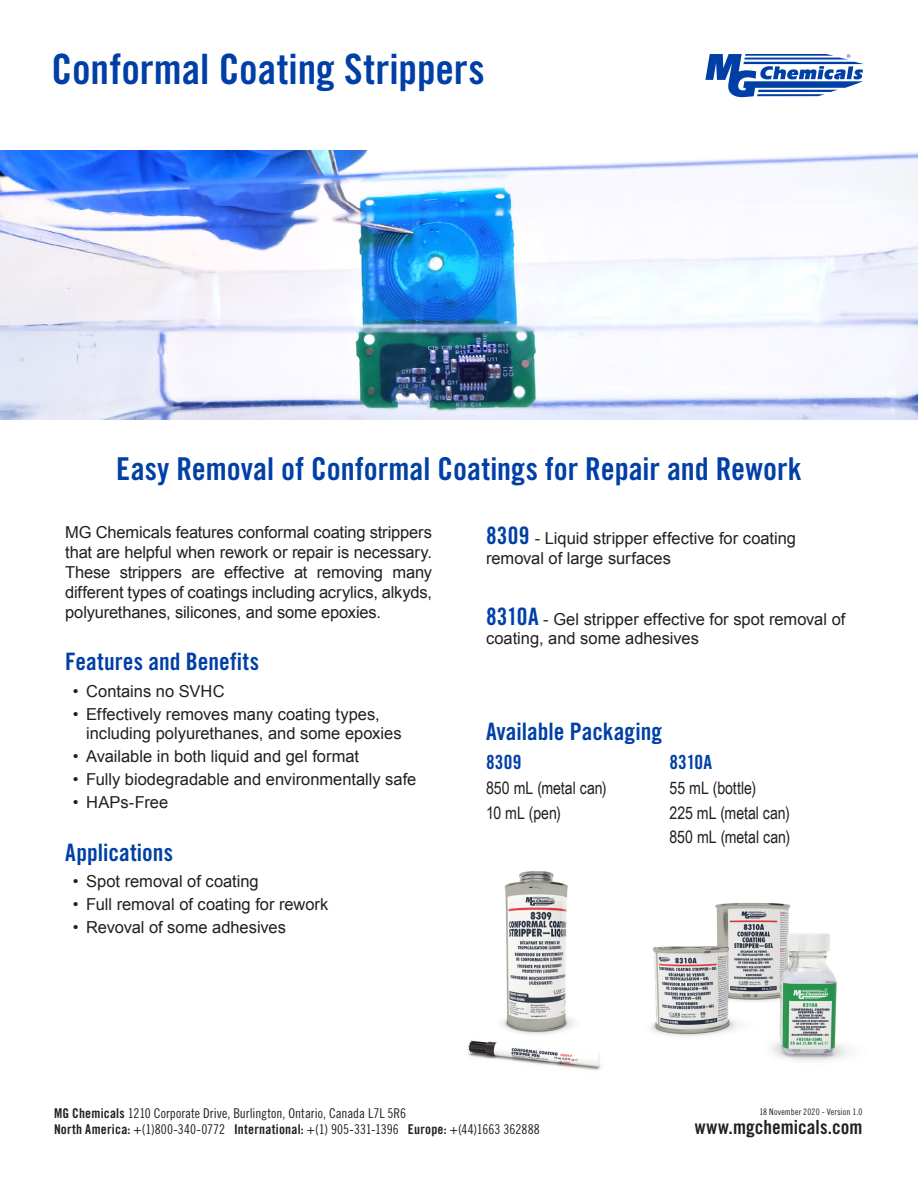
<style>
.page{position:relative;width:918px;height:1188px;background:#fff}
.page>*{position:absolute;margin:0;border:0;box-sizing:border-box;transform-origin:0 0}
.t1{font:41.85px "Trade Gothic Bold Cond Twenty";color:#0040a6}
.CDS-H2{font:31.5px "Trade Gothic Bold Cond Twenty";color:#0040a6}
.CDS-H3{font:24px "Trade Gothic Bold Cond Twenty";color:#0040a6}
.t2{font:19.5px "Trade Gothic Bold Cond Twenty";color:#231f20}
.Available_Packaging{font:19.5px "Trade Gothic Bold Cond Twenty";letter-spacing:.015em;color:#0040a6}
.Available_Packaging-2{font:17.25px "Arial Narrow";color:#231f20}
.CDS-Bullet_List{font:16.5px/19.8px "Arial";color:#231f20}
.CDS-Body_Text_1st_Pa{font:16.5px/19.8px "Arial";letter-spacing:-.01em;color:#231f20;text-align:justify}
.CDS-H4{font:16.5px/19.8px "Arial";color:#231f20}
.t3{font:13.5px/16.2px "Trade Gothic LT Std Cn 18";color:#231f20}
.t4{font:9px "Trade Gothic LT Std Cn 18";letter-spacing:.015em;color:#231f20}
.s1{font-family:"Trade Gothic Bold Cond Twenty";font-size:24px;color:#0040a6}
.s2{font-family:"Trade Gothic Bold Cond Twenty"}
</style>
<div class="page">
<svg style="left:705px;top:54px;width:159px;height:43px"></svg>
<img style="left:0;top:150px;width:918px;height:270px">
<img style="left:468px;top:871px;width:133px;height:199px">
<img style="left:651px;top:902px;width:198px;height:159px">
<h1 class="t1" style="left:52px;top:44px;width:435px">Conformal Coating Strippers</h1>
<p class="CDS-H2" style="left:116px;top:450px;width:687px">Easy Removal of Conformal Coatings for Repair and Rework</p>
<p class="CDS-Body_Text_1st_Pa" style="left:65px;top:523px;width:368px">MG Chemicals features conformal coating strippers that are helpful when rework or repair is necessary.<br>These strippers are effective at removing many different types of coatings including acrylics, alkyds, polyurethanes, silicones, and some epoxies.</p>
<p class="CDS-H3" style="left:65px;top:647px;width:195px">Features and Benefits</p>
<p class="CDS-Bullet_List" style="left:73px;top:681px;width:153px">• Contains no SVHC</p>
<p class="CDS-Bullet_List" style="left:86px;top:704px;width:317px;text-indent:-14px">• Effectively removes many coating types, including polyurethanes, and some epoxies</p>
<p class="CDS-Bullet_List" style="left:73px;top:747px;width:288px">• Available in both liquid and gel format</p>
<p class="CDS-Bullet_List" style="left:73px;top:770px;width:345px">• Fully biodegradable and environmentally safe</p>
<p class="CDS-Bullet_List" style="left:73px;top:792px;width:97px">• HAPs-Free</p>
<p class="CDS-H3" style="left:65px;top:838px;width:109px">Applications</p>
<p class="CDS-Bullet_List" style="left:73px;top:872px;width:188px">• Spot removal of coating</p>
<p class="CDS-Bullet_List" style="left:73px;top:894px;width:257px">• Full removal of coating for rework</p>
<p class="CDS-Bullet_List" style="left:73px;top:917px;width:215px">• Revoval of some adhesives</p>
<p class="CDS-H4" style="left:486px;top:528px;width:312px"><span class="s1">8309</span> - Liquid stripper effective for coating removal of large surfaces</p>
<p class="CDS-H4" style="left:486px;top:609px;width:361px"><span class="s1">8310A</span> - Gel stripper effective for spot removal of coating, and some adhesives</p>
<p class="CDS-H3" style="left:486px;top:717px;width:178px">Available Packaging</p>
<p class="Available_Packaging" style="left:486px;top:751px;width:37px">8309</p>
<p class="Available_Packaging" style="left:669px;top:751px;width:44px">8310A</p>
<p class="Available_Packaging-2" style="left:486px;top:775px;width:122px">850 mL (metal can)</p>
<p class="Available_Packaging-2" style="left:669px;top:775px;width:88px">55 mL (bottle)</p>
<p class="Available_Packaging-2" style="left:486px;top:800px;width:76px">10 mL (pen)</p>
<p class="Available_Packaging-2" style="left:669px;top:800px;width:122px">225 mL (metal can)</p>
<p class="Available_Packaging-2" style="left:669px;top:824px;width:122px">850 mL (metal can)</p>
<p class="t3" style="left:54px;top:1105px;width:487px"><span class="s2">MG Chemicals</span> 1210 Corporate Drive, Burlington, Ontario, Canada L7L 5R6<br><span class="s2">North America:</span> +(1)800-340-0772 <span class="s2">International:</span> +(1) 905-331-1396 <span class="s2">Europe:</span> +(44)1663 362888</p>
<p class="t4" style="left:759px;top:1106px;width:105px">18 November 2020 - Version 1.0</p>
<p class="t2" style="left:695px;top:1115px;width:169px">www.mgchemicals.com</p>
</div>
